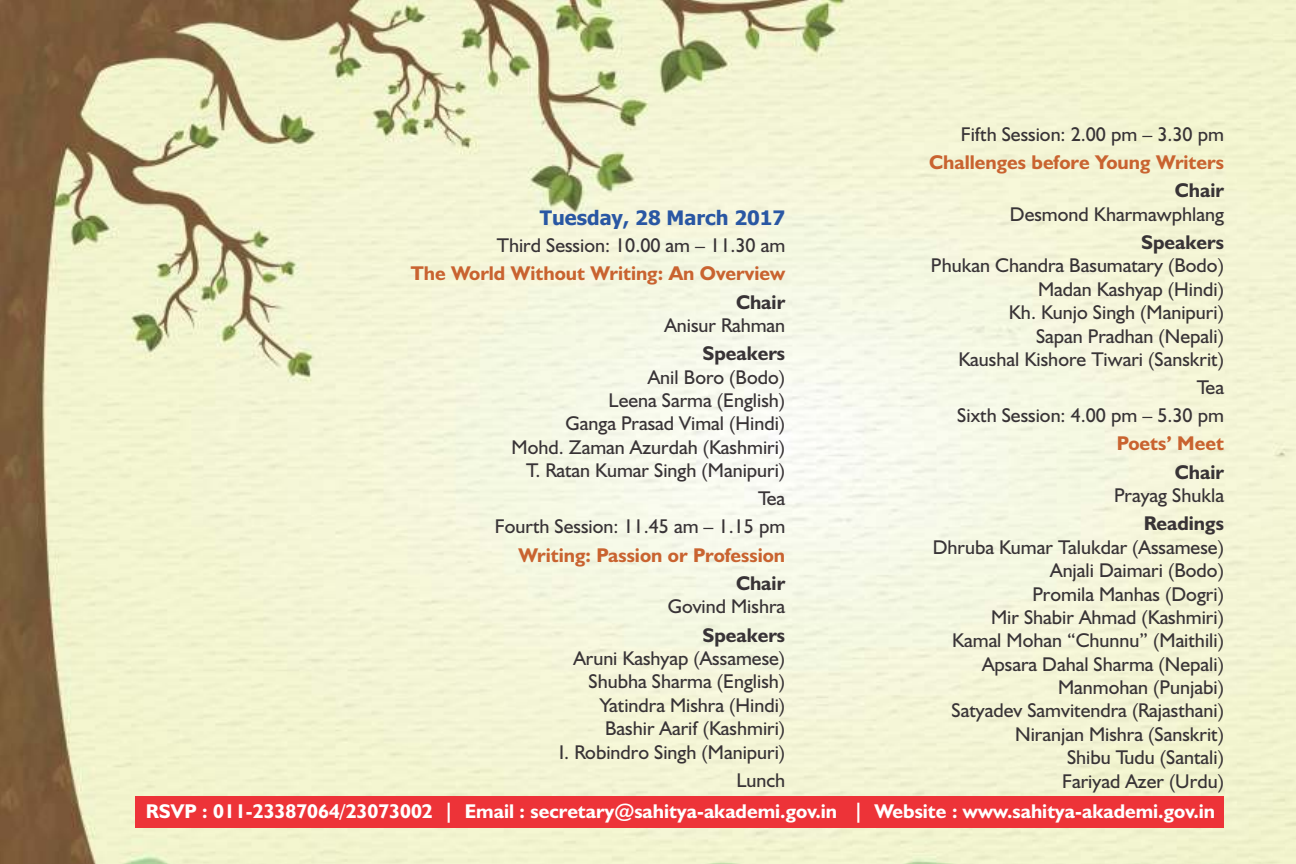
<style>
.page{position:relative;width:1296px;height:864px;background:#fff}
.page>*{position:absolute;margin:0;border:0;box-sizing:border-box;transform-origin:0 0}
.t1{font:20px/23.4px "Humanist 521 BT";color:#383336;text-align:right}
.t2{font:700 20px "Humanist 521 BT";color:#fff}
.t3{font:700 20px "Humanist 521 BT";color:#c96330}
.t4{font:700 20px "Humanist 521 BT";color:#383336}
.t5{font:700 20px "Tahoma";color:#2957a3}
</style>
<div class="page">
<img style="left:0;top:0;width:1296px;height:864px">
<div style="left:136px;top:797px;width:1088px;height:31px;background:#ed3338"></div>
<p class="t5" style="left:540px;top:209px;width:247px">Tuesday, 28 March 2017</p>
<p class="t1" style="left:497px;top:235px;width:290px">Third Session: 10.00 am – 11.30 am</p>
<p class="t3" style="left:411px;top:265px;width:376px">The World Without Writing: An Overview</p>
<p class="t4" style="left:736px;top:293px;width:51px">Chair</p>
<p class="t1" style="left:664px;top:315px;width:122px">Anisur Rahman</p>
<p class="t4" style="left:702px;top:345px;width:84px">Speakers</p>
<p class="t1" style="left:512px;top:367px;width:275px">Anil Boro (Bodo)<br>Leena Sarma (English)<br>Ganga Prasad Vimal (Hindi)<br>Mohd. Zaman Azurdah (Kashmiri)<br>T. Ratan Kumar Singh (Manipuri)</p>
<p class="t1" style="left:495px;top:486px;width:292px;line-height:28.2px">Tea<br>Fourth Session: 11.45 am – 1.15 pm</p>
<p class="t4" style="left:736px;top:575px;width:51px">Chair</p>
<p class="t1" style="left:668px;top:596px;width:119px">Govind Mishra</p>
<p class="t4" style="left:702px;top:626px;width:84px">Speakers</p>
<p class="t1" style="left:559px;top:648px;width:227px">Aruni Kashyap (Assamese)<br>Shubha Sharma (English)<br>Yatindra Mishra (Hindi)<br>Bashir Aarif (Kashmiri)<br>I. Robindro Singh (Manipuri)</p>
<p class="t1" style="left:736px;top:770px;width:50px">Lunch</p>
<p class="t3" style="left:518px;top:547px;width:268px">Writing: Passion or Profession</p>
<p class="t1" style="left:961px;top:124px;width:265px">Fifth Session: 2.00 pm – 3.30 pm</p>
<p class="t4" style="left:1175px;top:182px;width:51px">Chair</p>
<p class="t1" style="left:1010px;top:204px;width:216px">Desmond Kharmawphlang</p>
<p class="t4" style="left:1141px;top:234px;width:84px">Speakers</p>
<p class="t1" style="left:931px;top:255px;width:295px">Phukan Chandra Basumatary (Bodo)<br>Madan Kashyap (Hindi)<br>Kh. Kunjo Singh (Manipuri)<br>Sapan Pradhan (Nepali)<br>Kaushal Kishore Tiwari (Sanskrit)</p>
<p class="t1" style="left:957px;top:375px;width:268px;line-height:28.2px">Tea<br>Sixth Session: 4.00 pm – 5.30 pm</p>
<p class="t4" style="left:1175px;top:464px;width:51px">Chair</p>
<p class="t1" style="left:1114px;top:485px;width:111px">Prayag Shukla</p>
<p class="t4" style="left:1144px;top:515px;width:82px">Readings</p>
<p class="t1" style="left:933px;top:537px;width:293px">Dhruba Kumar Talukdar (Assamese)<br>Anjali Daimari (Bodo)<br>Promila Manhas (Dogri)<br>Mir Shabir Ahmad (Kashmiri)<br>Kamal Mohan “Chunnu” (Maithili)<br>Apsara Dahal Sharma (Nepali)<br>Manmohan (Punjabi)<br>Satyadev Samvitendra (Rajasthani)<br>Niranjan Mishra (Sanskrit)<br>Shibu Tudu (Santali)<br>Fariyad Azer (Urdu)</p>
<p class="t3" style="left:929px;top:154px;width:296px">Challenges before Young Writers</p>
<p class="t3" style="left:1117px;top:435px;width:109px">Poets’ Meet</p>
<p class="t2" style="left:146px;top:802px;width:1071px">RSVP : 011-23387064/23073002 | Email : secretary@sahitya-akademi.gov.in | Website : www.sahitya-akademi.gov.in</p>
</div>
